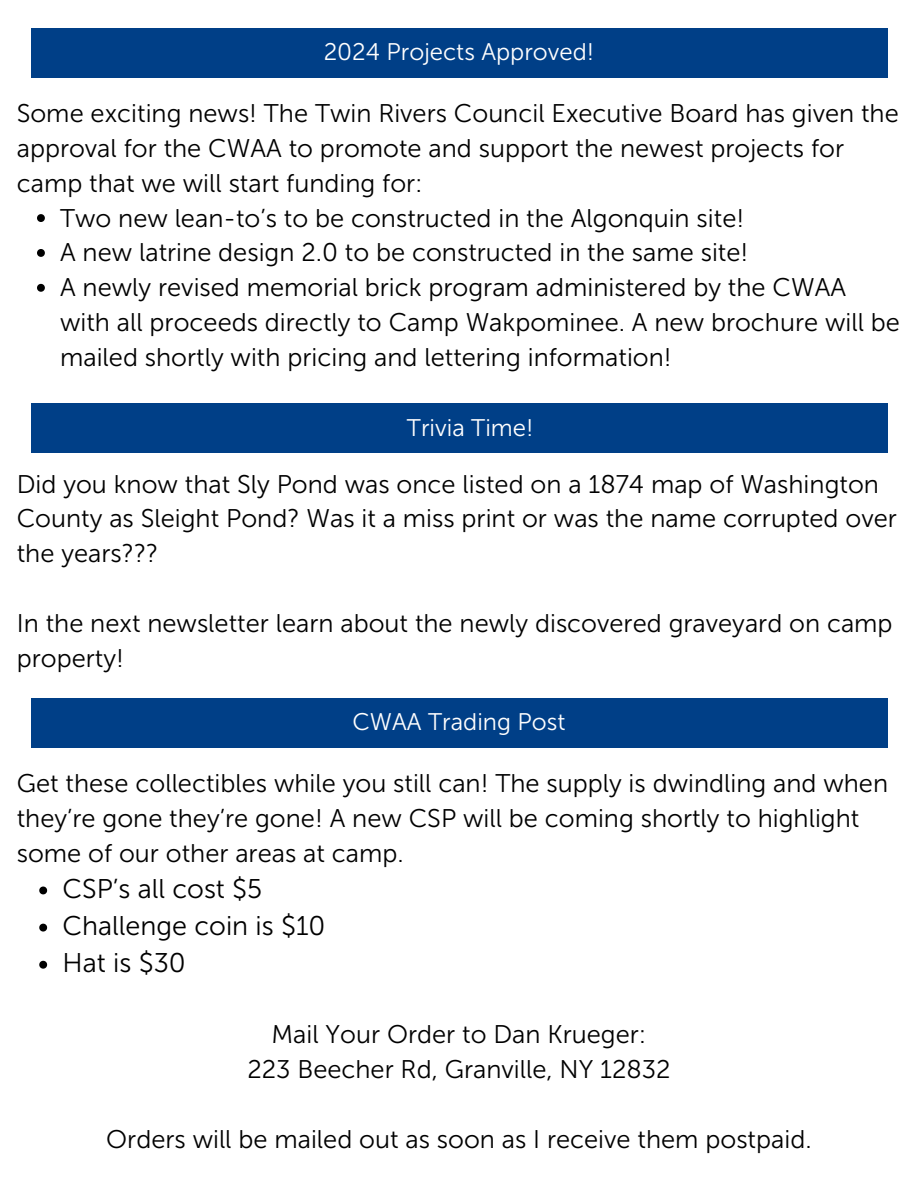
<style>
.page{position:relative;width:918px;height:1188px;background:#fff}
.page>*{position:absolute;margin:0;border:0;box-sizing:border-box;transform-origin:0 0}
.t1{font:27px "Museo Sans 300";color:#000}
.t2{font:25.5px/34.8px "Museo Sans 300";color:#000}
.t3{font:24px "Museo Sans 300";color:#fff}
</style>
<div class="page">
<div style="left:31px;top:28px;width:856px;height:49px;background:#003f87"></div>
<svg style="left:37px;top:214px;width:8px;height:8px"></svg>
<svg style="left:37px;top:249px;width:8px;height:8px"></svg>
<svg style="left:37px;top:284px;width:8px;height:8px"></svg>
<div style="left:31px;top:404px;width:856px;height:49px;background:#003f87"></div>
<div style="left:31px;top:698px;width:856px;height:49px;background:#003f87"></div>
<svg style="left:39px;top:887px;width:8px;height:7px"></svg>
<svg style="left:39px;top:924px;width:8px;height:8px"></svg>
<svg style="left:39px;top:961px;width:8px;height:8px"></svg>
<p class="t3" style="left:324px;top:37px;width:272px">2024 Projects Approved!</p>
<h1 class="t2" style="left:17px;top:96px;width:884px">Some exciting news! The Twin Rivers Council Executive Board has given the approval for the CWAA to promote and support the newest projects for camp that we will start funding for:</h1>
<p class="t2" style="left:60px;top:200px;width:686px">Two new lean-to’s to be constructed in the Algonquin site!</p>
<p class="t2" style="left:60px;top:235px;width:690px">A new latrine design 2.0 to be constructed in the same site!</p>
<p class="t2" style="left:60px;top:270px;width:841px">A newly revised memorial brick program administered by the CWAA with all proceeds directly to Camp Wakpominee. A new brochure will be mailed shortly with pricing and lettering information!</p>
<p class="t3" style="left:407px;top:413px;width:128px">Trivia Time!</p>
<h1 class="t2" style="left:17px;top:466px;width:882px">Did you know that Sly Pond was once listed on a 1874 map of Washington<br>County as Sleight Pond? Was it a miss print or was the name corrupted over the years???</h1>
<h1 class="t2" style="left:17px;top:606px;width:877px">In the next newsletter learn about the newly discovered graveyard on camp property!</h1>
<p class="t3" style="left:353px;top:707px;width:214px">CWAA Trading Post</p>
<h1 class="t2" style="left:17px;top:766px;width:873px">Get these collectibles while you still can! The supply is dwindling and when they’re gone they’re gone! A new CSP will be coming shortly to highlight some of our other areas at camp.</h1>
<p class="t1" style="left:63px;top:872px;width:201px">CSP’s all cost $5</p>
<p class="t1" style="left:63px;top:910px;width:264px">Challenge coin is $10</p>
<p class="t1" style="left:63px;top:947px;width:125px">Hat is $30</p>
<h1 class="t2" style="left:247px;top:1017px;width:425px;text-align:center">Mail Your Order to Dan Krueger:<br>223 Beecher Rd, Granville, NY 12832</h1>
<h1 class="t2" style="left:106px;top:1121px;width:707px">Orders will be mailed out as soon as I receive them postpaid.</h1>
</div>
